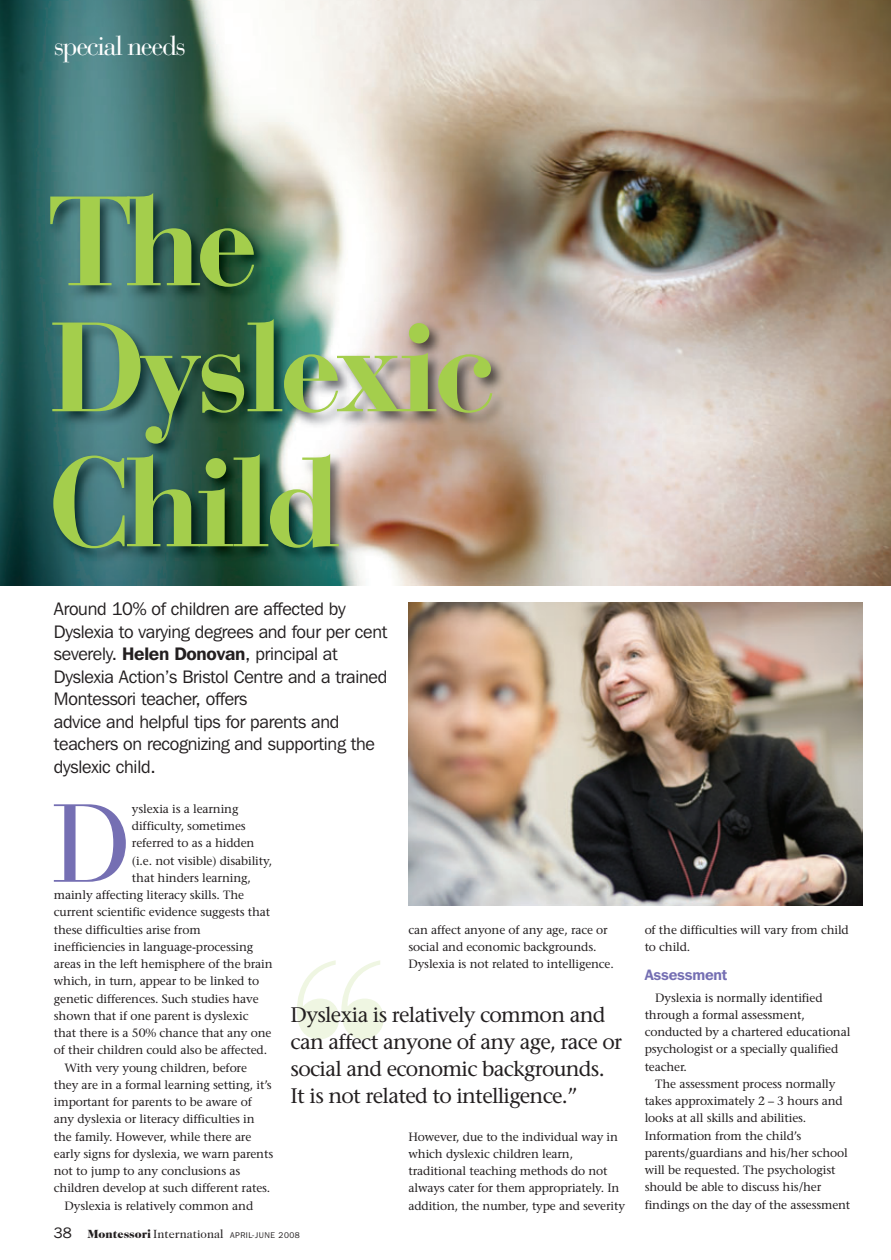
<style>
.page{position:relative;width:891px;height:1260px;background:#fff}
.page>*{position:absolute;margin:0;border:0;box-sizing:border-box;transform-origin:0 0}
.t1{font:700 252px "Bauer Bodoni";color:#eff6e2}
.t2{font:700 126px/130.5px "Bauer Bodoni";letter-spacing:-.055em;color:#a4ce4c}
.t3{font:109.95px "Bauer Bodoni";color:#756fb3}
.t4{font:27px "Bauer Bodoni";letter-spacing:-.055em;color:#fff}
.t5{font:21px/27px "Stone Serif";letter-spacing:-.035em;color:#231f20}
.t6{font:18px/22.5px "Franklin Gothic IT Cby BT";letter-spacing:-.015em;color:#231f20}
.t7{font:600 15px "Franklin Gothic IT Cby BT";letter-spacing:-.015em;color:#756fb3}
.t8{font:12px/17.2px "Stone Serif";letter-spacing:-.01em;color:#231f20}
.t9{font:8.25px "Franklin Gothic IT Cby BT";letter-spacing:.06em;color:#231f20}
.s1{font-weight:600}
.s2{font-size:15px}
.s3{font-family:"Caslon Two Twenty Four";font-weight:900;font-size:12px}
.s4{font-family:"Caslon Two Twenty Four";font-size:12px}
</style>
<div class="page">
<img style="left:0;top:0;width:890px;height:906px">
<h3 class="t4" style="left:54px;top:35px;width:133px">special needs</h3>
<h2 class="t2" style="left:48px;top:190px;width:449px">The<br>Dyslexic<br>Child</h2>
<p class="t6" style="left:54px;top:600px;width:335px">Around 10% of children are affected by Dyslexia to varying degrees and four per cent severely. <span class="s1">Helen Donovan</span>, principal at Dyslexia Action’s Bristol Centre and a trained Montessori teacher, offers<br>advice and helpful tips for parents and teachers on recognizing and supporting the dyslexic child.</p>
<h3 class="t3" style="left:53px;top:801px;width:81px">D</h3>
<p class="t8" style="left:132px;top:801px;width:108px">yslexia is a learning</p>
<p class="t8" style="left:132px;top:818px;width:115px">difficulty, sometimes</p>
<p class="t8" style="left:132px;top:836px;width:124px">referred to as a hidden</p>
<p class="t8" style="left:132px;top:853px;width:142px">(i.e. not visible) disability,</p>
<p class="t8" style="left:132px;top:870px;width:120px">that hinders learning,</p>
<p class="t8" style="left:54px;top:887px;width:191px">mainly affecting literacy skills. The</p>
<p class="t8" style="left:54px;top:905px;width:218px">current scientific evidence suggests that</p>
<p class="t8" style="left:54px;top:922px;width:148px">these difficulties arise from</p>
<p class="t8" style="left:54px;top:939px;width:201px">inefficiencies in language-processing</p>
<p class="t8" style="left:54px;top:956px;width:220px">areas in the left hemisphere of the brain</p>
<p class="t8" style="left:54px;top:974px;width:207px">which, in turn, appear to be linked to</p>
<p class="t8" style="left:54px;top:991px;width:206px">genetic differences. Such studies have</p>
<p class="t8" style="left:54px;top:1008px;width:196px">shown that if one parent is dyslexic</p>
<p class="t8" style="left:54px;top:1025px;width:219px">that there is a 50% chance that any one</p>
<p class="t8" style="left:54px;top:1043px;width:215px">of their children could also be affected.</p>
<p class="t8" style="left:64px;top:1060px;width:184px">With very young children, before</p>
<p class="t8" style="left:54px;top:1077px;width:219px">they are in a formal learning setting, it’s</p>
<p class="t8" style="left:54px;top:1094px;width:199px">important for parents to be aware of</p>
<p class="t8" style="left:54px;top:1112px;width:202px">any dyslexia or literacy difficulties in</p>
<p class="t8" style="left:54px;top:1129px;width:199px">the family. However, while there are</p>
<p class="t8" style="left:54px;top:1146px;width:221px">early signs for dyslexia, we warn parents</p>
<p class="t8" style="left:54px;top:1163px;width:188px">not to jump to any conclusions as</p>
<p class="t8" style="left:54px;top:1181px;width:218px">children develop at such different rates.</p>
<p class="t8" style="left:64px;top:1198px;width:190px">Dyslexia is relatively common and</p>
<p class="t8" style="left:408px;top:922px;width:207px">can affect anyone of any age, race or social and economic backgrounds.<br>Dyslexia is not related to intelligence.</p>
<h1 class="t1" style="left:283px;top:956px;width:116px">‘‘</h1>
<h3 class="t5" style="left:290px;top:1003px;width:333px">Dyslexia is relatively common and can affect anyone of any age, race or social and economic backgrounds.<br>It is not related to intelligence.”</h3>
<p class="t8" style="left:408px;top:1129px;width:218px">However, due to the individual way in which dyslexic children learn, traditional teaching methods do not always cater for them appropriately. In addition, the number, type and severity</p>
<p class="t9" style="left:54px;top:1232px;width:247px"><span class="s2">38</span> <span class="s3">Montessori</span> <span class="s4">International</span> APRIL-JUNE 2008</p>
<p class="t8" style="left:644px;top:922px;width:205px">of the difficulties will vary from child to child.</p>
<p class="t7" style="left:644px;top:970px;width:84px">Assessment</p>
<p class="t8" style="left:644px;top:990px;width:207px;text-indent:11px">Dyslexia is normally identified through a formal assessment, conducted by a chartered educational psychologist or a specially qualified teacher.</p>
<p class="t8" style="left:644px;top:1076px;width:207px;text-indent:11px">The assessment process normally takes approximately 2 – 3 hours and looks at all skills and abilities.<br>Information from the child’s parents/guardians and his/her school will be requested. The psychologist should be able to discuss his/her findings on the day of the assessment</p>
</div>
